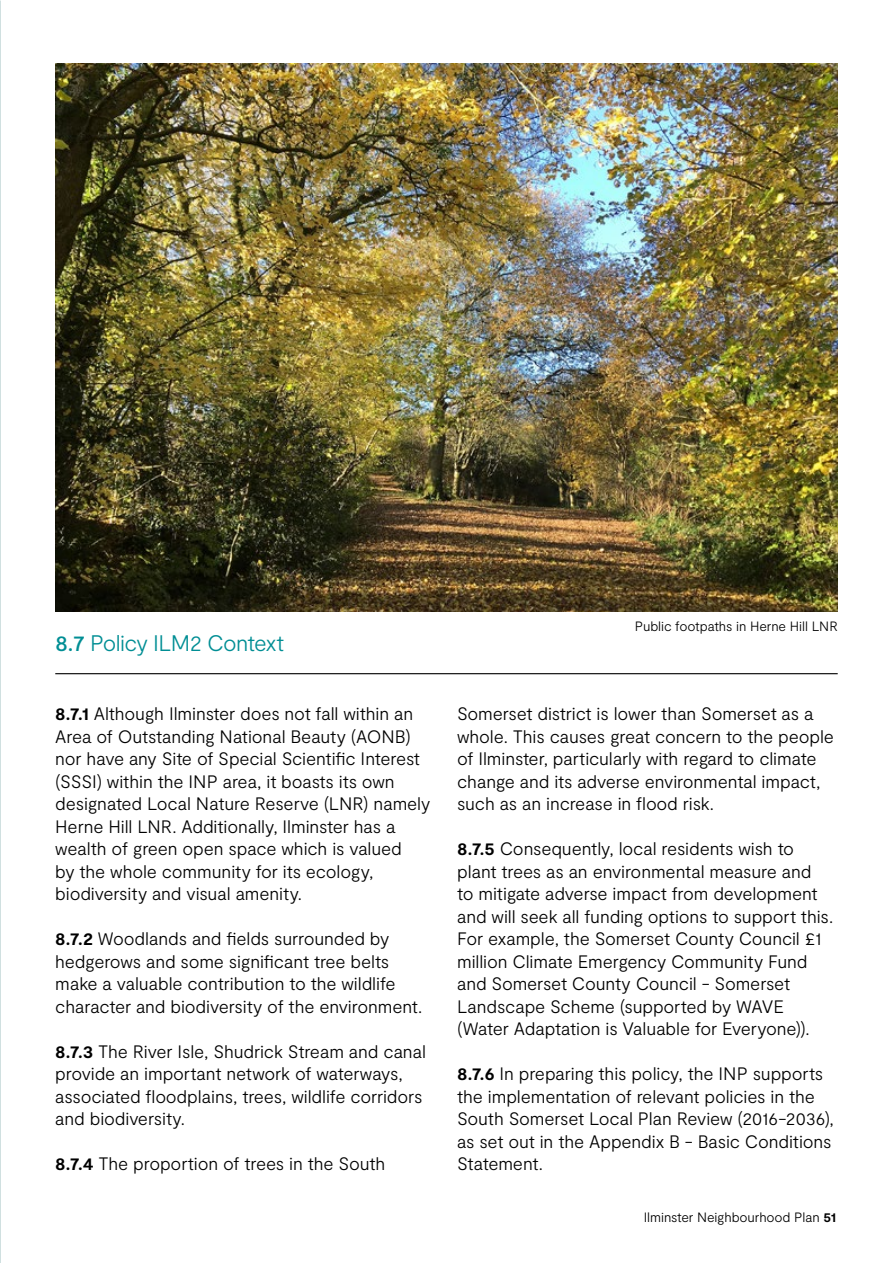
<style>
.page{position:relative;width:893px;height:1263px;background:#fff}
.page>*{position:absolute;margin:0;border:0;box-sizing:border-box;transform-origin:0 0}
.t1{font:300 22.5px "Moderat";letter-spacing:-.03em;color:#008e94}
.t2{font:300 18px/22.5px "Moderat";letter-spacing:-.01em;color:#000}
.t3{font:300 13.5px "Moderat";letter-spacing:-.005em;color:#000}
.s1{font-family:"Moderat Trial Medium";font-weight:400}
.s2{font-weight:700}
</style>
<div class="page">
<hr style="left:55px;top:673px;width:783px;height:1px;background:#000">
<img style="left:55px;top:64px;width:783px;height:547px">
<p class="t1" style="left:55px;top:630px;width:230px"><span class="s1">8.7</span> Policy ILM2 Context</p>
<p class="t2" style="left:55px;top:703px;width:377px"><span class="s2">8.7.1</span> Although Ilminster does not fall within an Area of Outstanding National Beauty (AONB) nor have any Site of Special Scientific Interest (SSSI) within the INP area, it boasts its own designated Local Nature Reserve (LNR) namely Herne Hill LNR. Additionally, Ilminster has a wealth of green open space which is valued<br>by the whole community for its ecology, biodiversity and visual amenity.</p>
<p class="t2" style="left:55px;top:928px;width:369px"><span class="s2">8.7.2</span> Woodlands and fields surrounded by hedgerows and some significant tree belts make a valuable contribution to the wildlife character and biodiversity of the environment.</p>
<p class="t2" style="left:55px;top:1040px;width:372px"><span class="s2">8.7.3</span> The River Isle, Shudrick Stream and canal provide an important network of waterways, associated floodplains, trees, wildlife corridors and biodiversity.</p>
<p class="t2" style="left:55px;top:1153px;width:332px"><span class="s2">8.7.4</span> The proportion of trees in the South</p>
<p class="t3" style="left:635px;top:618px;width:204px">Public footpaths in Herne Hill LNR</p>
<p class="t2" style="left:457px;top:703px;width:378px">Somerset district is lower than Somerset as a whole. This causes great concern to the people of Ilminster, particularly with regard to climate change and its adverse environmental impact, such as an increase in flood risk.</p>
<p class="t2" style="left:457px;top:838px;width:378px"><span class="s2">8.7.5</span> Consequently, local residents wish to plant trees as an environmental measure and<br>to mitigate adverse impact from development and will seek all funding options to support this.<br>For example, the Somerset County Council £1 million Climate Emergency Community Fund and Somerset County Council - Somerset Landscape Scheme (supported by WAVE (Water Adaptation is Valuable for Everyone)).</p>
<p class="t2" style="left:457px;top:1063px;width:378px"><span class="s2">8.7.6</span> In preparing this policy, the INP supports the implementation of relevant policies in the South Somerset Local Plan Review (2016-2036), as set out in the Appendix B - Basic Conditions Statement.</p>
<p class="t3" style="left:644px;top:1209px;width:194px">Ilminster Neighbourhood Plan <span class="s2">51</span></p>
</div>
